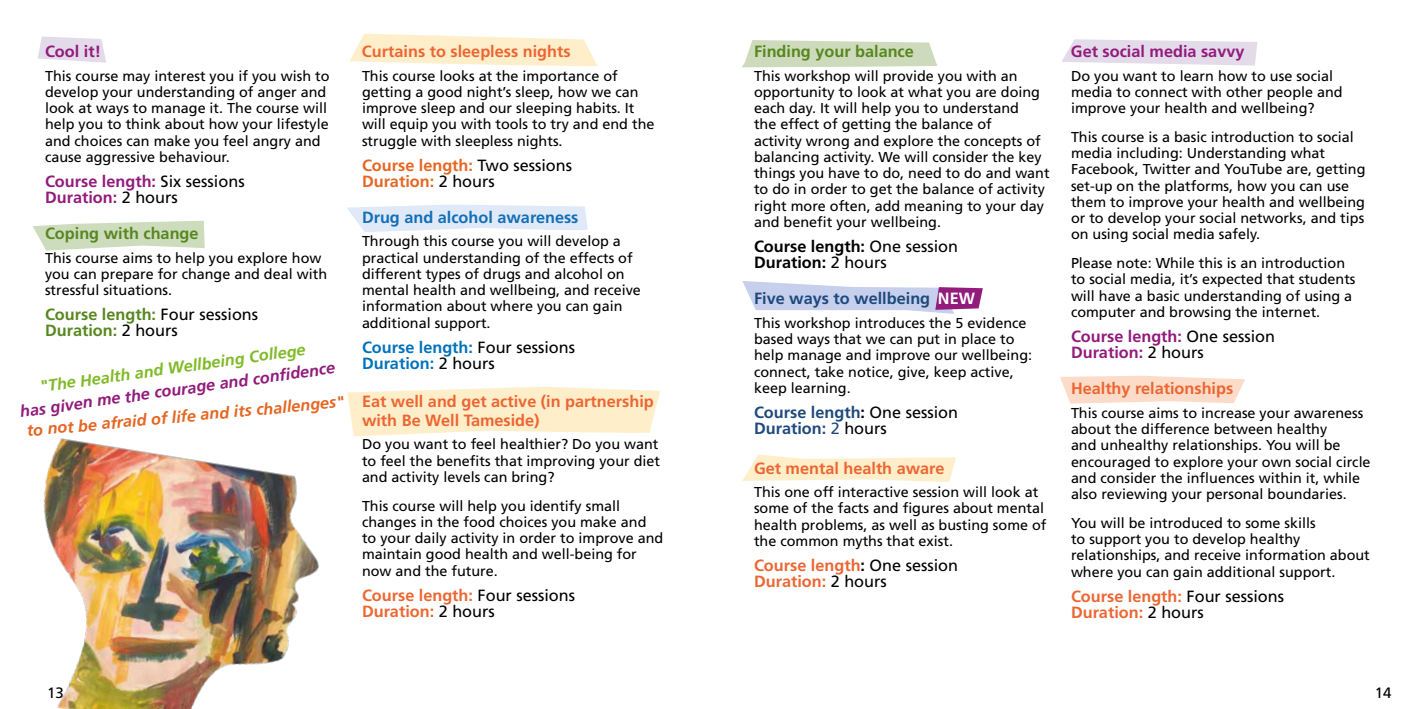
<style>
.page{position:relative;width:1418px;height:709px;background:#fff}
.page>*{position:absolute;margin:0;border:0;box-sizing:border-box;transform-origin:0 0}
.t1{font:700 16.25px/16px "Frutiger LT Std";color:#ec6632}
.t2{font:700 16.25px/16px "Frutiger LT Std";color:#921b7b}
.t3{font:700 16.25px/16px "Frutiger LT Std";color:#57871f}
.t4{font:700 16.25px/16px "Frutiger LT Std";color:#1f497d}
.t5{font:700 16.25px/16px "Frutiger LT Std";color:#0072bb}
.t6{font:700 16.25px/16px "Frutiger LT Std";color:#e56622}
.t7{font:700 16.25px/16px "Frutiger LT Std";color:#000}
.t8{font:italic 700 16.25px "Frutiger LT Std";color:#e56622}
.t9{font:italic 700 16.25px "Frutiger LT Std";color:#921b7b}
.t10{font:italic 700 16.25px "Frutiger LT Std";color:#80ba27}
.t11{font:700 16.25px "Frutiger LT Std";color:#126fb7}
.t12{font:15px "Swiss 721 BT";color:#fff}
.t13{font:15px "Frutiger LT Std";color:#000}
.t14{font:14.38px/16.2px "Frutiger LT Std";color:#000}
.s1{font-weight:400;color:#000}
.s2{font-weight:400}
.s3{color:#fff}
.s4{color:#000}
.s5{font-family:"Frutiger LT Std";color:#000}
</style>
<div class="page">
<img style="left:43px;top:436px;width:315px;height:273px">
<svg style="left:38px;top:36px;width:68px;height:27px"></svg>
<svg style="left:33px;top:221px;width:172px;height:30px"></svg>
<svg style="left:350px;top:34px;width:247px;height:32px"></svg>
<svg style="left:347px;top:204px;width:240px;height:28px"></svg>
<svg style="left:742px;top:40px;width:195px;height:27px;background:#d2dec2"></svg>
<svg style="left:742px;top:281px;width:240px;height:33px"></svg>
<svg style="left:742px;top:454px;width:214px;height:28px"></svg>
<svg style="left:1061px;top:39px;width:196px;height:27px"></svg>
<svg style="left:1060px;top:376px;width:185px;height:27px;background:#fcdfcf"></svg>
<svg style="left:347px;top:387px;width:313px;height:49px;background:#fff0d1"></svg>
<p class="t2" style="left:45px;top:44px;width:57px">Cool it!</p>
<p class="t14" style="left:45px;top:67px;width:286px">This course may interest you if you wish to develop your understanding of anger and look at ways to manage it. The course will help you to think about how your lifestyle and choices can make you feel angry and cause aggressive behaviour.</p>
<p class="t2" style="left:45px;top:173px;width:201px">Course length: <span class="s1">Six sessions<br></span>Duration: <span class="s1">2 hours</span></p>
<p class="t3" style="left:45px;top:226px;width:155px">Coping with change</p>
<p class="t14" style="left:45px;top:250px;width:283px">This course aims to help you explore how you can prepare for change and deal with stressful situations.</p>
<p class="t3" style="left:45px;top:307px;width:215px">Course length: <span class="s1">Four sessions<br></span>Duration: <span class="s1">2 hours</span></p>
<p class="t10" style="left:39px;top:377px;width:269px;rotate:-8deg">"The Health and Wellbeing College</p>
<p class="t9" style="left:19px;top:402px;width:319px;rotate:-8deg">has given me the courage and confi dence</p>
<p class="t8" style="left:26px;top:420px;width:320px;rotate:-5deg">to not be afraid of life and its challenges"</p>
<p class="t1" style="left:362px;top:44px;width:210px">Curtains to sleepless nights</p>
<p class="t14" style="left:362px;top:67px;width:294px">This course looks at the importance of getting a good night’s sleep, how we can improve sleep and our sleeping habits. It will equip you with tools to try and end the struggle with sleepless nights.</p>
<p class="t6" style="left:362px;top:157px;width:212px">Course length: <span class="s1">Two sessions<br></span>Duration: <span class="s1">2 hours</span></p>
<p class="t11" style="left:362px;top:208px;width:218px">Drug and alcohol awareness</p>
<p class="t14" style="left:362px;top:233px;width:280px">Through this course you will develop a practical understanding of the effects of different types of drugs and alcohol on mental health and wellbeing, and receive information about where you can gain additional support.</p>
<p class="t5" style="left:362px;top:339px;width:215px">Course length: <span class="s1">Four sessions<br></span>Duration: <span class="s1">2 hours</span></p>
<p class="t1" style="left:362px;top:392px;width:293px;line-height:18.8px">Eat well and get active (in partnership with Be Well Tameside)</p>
<p class="t14" style="left:362px;top:436px;width:299px;text-align:justify">Do you want to feel healthier? Do you want to feel the benefits that improving your diet and activity levels can bring?</p>
<p class="t14" style="left:362px;top:497px;width:303px">This course will help you identify small changes in the food choices you make and to your daily activity in order to improve and maintain good health and well-being for now and the future.</p>
<p class="t1" style="left:362px;top:587px;width:215px">Course length: <span class="s1">Four sessions<br></span>Duration: <span class="s1">2 hours</span></p>
<p class="t3" style="left:754px;top:44px;width:161px">Finding your balance</p>
<p class="t14" style="left:754px;top:67px;width:297px">This workshop will provide you with an opportunity to look at what you are doing each day. It will help you to understand<br>the effect of getting the balance of<br>activity wrong and explore the concepts of balancing activity. We will consider the key things you have to do, need to do and want to do in order to get the balance of activity right more often, add meaning to your day and benefit your wellbeing.</p>
<p class="t7" style="left:754px;top:238px;width:206px">Course length: <span class="s2">One session<br></span>Duration: <span class="s2">2 hours</span></p>
<p class="t4" style="left:754px;top:291px;width:222px">Five ways to wellbeing <span class="s3">NEW</span></p>
<p class="t14" style="left:754px;top:315px;width:279px">This workshop introduces the 5 evidence based ways that we can put in place to help manage and improve our wellbeing: connect, take notice, give, keep active, keep learning.</p>
<p class="t4" style="left:754px;top:404px;width:206px">Course length<span class="s4">:</span> <span class="s1">One session<br></span>Duration: <span class="s2">2</span> <span class="s1">hours</span></p>
<p class="t1" style="left:754px;top:460px;width:192px">Get mental health aware</p>
<p class="t14" style="left:754px;top:484px;width:294px">This one off interactive session will look at some of the facts and figures about mental health problems, as well as busting some of the common myths that exist.</p>
<p class="t1" style="left:754px;top:557px;width:206px">Course length<span class="s4">:</span> <span class="s1">One session<br></span>Duration: <span class="s1">2 hours</span></p>
<p class="t2" style="left:1070px;top:44px;width:175px">Get social media savvy</p>
<p class="t14" style="left:1070px;top:67px;width:273px">Do you want to learn how to use social media to connect with other people and improve your health and wellbeing?</p>
<p class="t14" style="left:1070px;top:129px;width:296px">This course is a basic introduction to social media including: Understanding what Facebook, Twitter and YouTube are, getting set-up on the platforms, how you can use them to improve your health and wellbeing or to develop your social networks, and tips on using social media safely.</p>
<p class="t14" style="left:1070px;top:255px;width:286px">Please note: While this is an introduction to social media, it’s expected that students will have a basic understanding of using a computer and browsing the internet.</p>
<p class="t2" style="left:1070px;top:328px;width:206px">Course length: <span class="s1">One session<br></span>Duration: <span class="s1">2 hours</span></p>
<p class="t1" style="left:1070px;top:381px;width:164px">Healthy relationships</p>
<p class="t14" style="left:1070px;top:405px;width:301px">This course aims to increase your awareness about the difference between healthy<br>and unhealthy relationships. You will be encouraged to explore your own social circle and consider the influences within it, while also reviewing your personal boundaries.</p>
<p class="t14" style="left:1070px;top:515px;width:300px">You will be introduced to some skills<br>to support you to develop healthy relationships, and receive information about where you can gain additional support.</p>
<p class="t1" style="left:1070px;top:588px;width:215px">Course length: <span class="s1">Four sessions<br></span>Duration: <span class="s1">2 hours</span></p>
<p class="t12" style="left:27px;top:683px;width:39px">11 <span class="s5">13</span></p>
<p class="t13" style="left:1374px;top:684px;width:18px">14</p>
</div>
